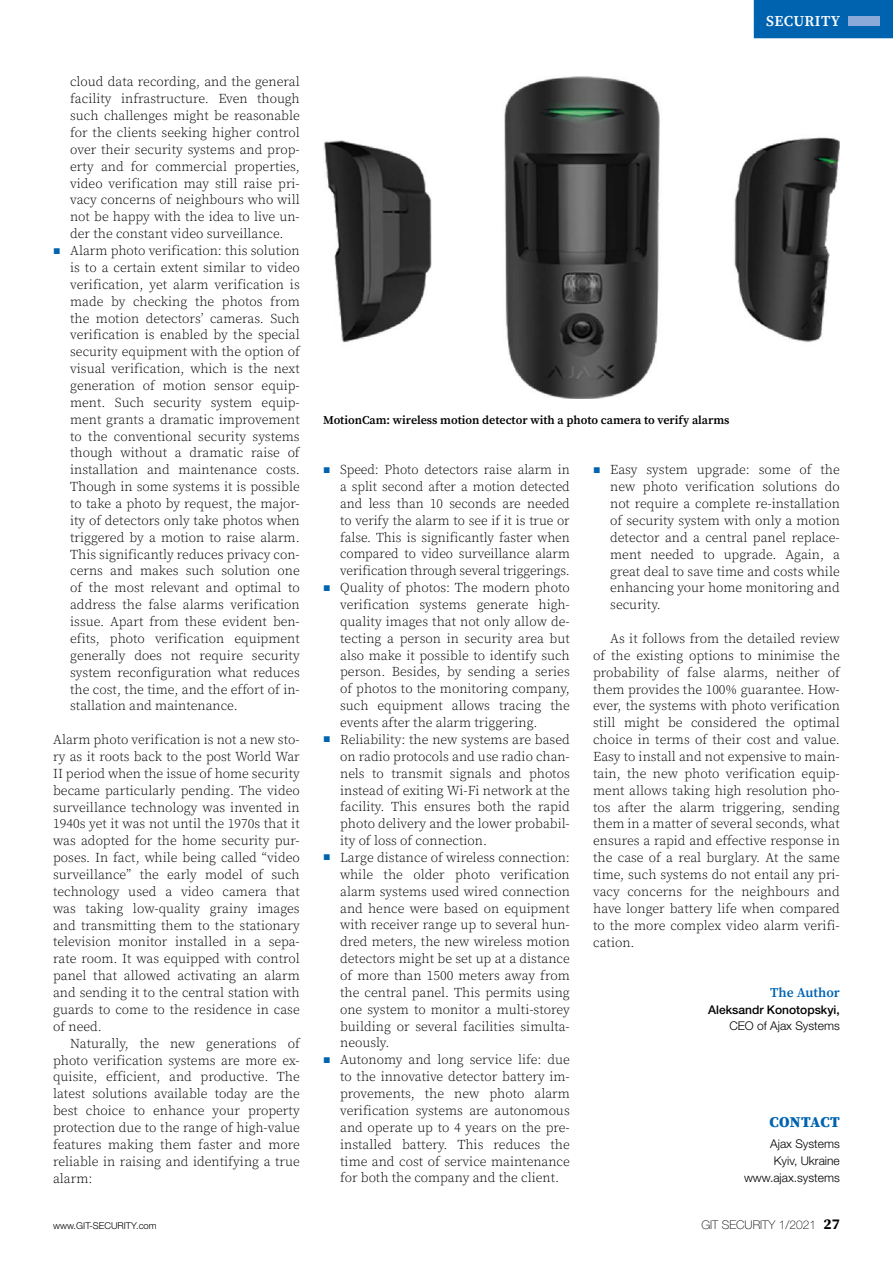
<style>
.page{position:relative;width:893px;height:1263px;background:#fff}
.page>*{position:absolute;margin:0;border:0;box-sizing:border-box;transform-origin:0 0}
.t1{font:600 15px "Source Serif Pro";letter-spacing:.025em;color:#fff}
.t2{font:900 15px "Source Serif Pro";letter-spacing:.015em;color:#0063af}
.t3{font:300 13.5px/16.8px "Source Serif Pro";color:#000;text-align:justify}
.t4{font:600 13.5px "Source Serif Pro";color:#0063af}
.t5{font:600 12px "Source Serif Pro";color:#000}
.t6{font:300 12px/16.8px "Helvetica Neue LT Std";color:#000;text-align:right}
.t7{font:500 12px "Helvetica Neue LT Std";color:#000}
.t8{font:100 12px "Helvetica Neue LT Std";color:#000}
.t9{font:300 9.45px "Helvetica Neue LT Std";color:#000}
.s1{color:#0063af}
.s2{font-family:"Source Serif Pro";font-weight:700;font-size:15px}
</style>
<div class="page">
<img style="left:323px;top:77px;width:517px;height:322px">
<div style="left:754px;top:0;width:139px;height:38px;background:#0063af"></div>
<div style="left:848px;top:16px;width:32px;height:10px;background:#8caad9"></div>
<p class="t3" style="left:70px;top:74px;width:231px">cloud data recording, and the general facility infrastructure. Even though such challenges might be reasonable for the clients seeking higher control over their security systems and prop&shy;erty and for commercial properties, video verification may still raise pri&shy;vacy concerns of neighbours who will not be happy with the idea to live un&shy;der the constant video surveillance.</p>
<p class="t3" style="left:70px;top:243px;width:231px;text-indent:-17px"><span class="s1">▪</span> Alarm photo verification: this solution is to a certain extent similar to video verification, yet alarm verification is made by checking the photos from the motion detectors’ cameras. Such verification is enabled by the special security equipment with the option of visual verification, which is the next generation of motion sensor equip&shy;ment. Such security system equip&shy;ment grants a dramatic improvement to the conventional security systems though without a dramatic raise of installation and maintenance costs.<br>Though in some systems it is possible to take a photo by request, the major&shy;ity of detectors only take photos when triggered by a motion to raise alarm.<br>This significantly reduces privacy con&shy;cerns and makes such solution one of the most relevant and optimal to address the false alarms verification issue. Apart from these evident ben&shy;efits, photo verification equipment generally does not require security system reconfiguration what reduces the cost, the time, and the effort of in&shy;stallation and maintenance.</p>
<p class="t3" style="left:53px;top:732px;width:248px">Alarm photo verification is not a new sto&shy;ry as it roots back to the post World War II period when the issue of home security became particularly pending. The video surveillance technology was invented in 1940s yet it was not until the 1970s that it was adopted for the home security pur&shy;poses. In fact, while being called “video surveillance” the early model of such technology used a video camera that was taking low-quality grainy images and transmitting them to the stationary television monitor installed in a sepa&shy;rate room. It was equipped with control panel that allowed activating an alarm and sending it to the central station with guards to come to the residence in case of need.</p>
<p class="t3" style="left:53px;top:1035px;width:248px;text-indent:17px">Naturally, the new generations of photo verification systems are more ex&shy;quisite, efficient, and productive. The latest solutions available today are the best choice to enhance your property protection due to the range of high-value features making them faster and more reliable in raising and identifying a true alarm:</p>
<p class="t1" style="left:766px;top:12px;width:76px">Security</p>
<p class="t5" style="left:323px;top:413px;width:408px">MotionCam: wireless motion detector with a photo camera to verify alarms</p>
<p class="t3" style="left:340px;top:462px;width:231px;text-indent:-17px"><span class="s1">▪</span> Speed: Photo detectors raise alarm in a split second after a motion detected and less than 10 seconds are needed to verify the alarm to see if it is true or false. This is significantly faster when compared to video surveillance alarm verification through several triggerings.</p>
<p class="t3" style="left:340px;top:580px;width:231px;text-indent:-17px"><span class="s1">▪</span> Quality of photos: The modern photo verification systems generate high&shy;quality images that not only allow de&shy;tecting a person in security area but also make it possible to identify such person. Besides, by sending a series of photos to the monitoring company, such equipment allows tracing the events after the alarm triggering.</p>
<p class="t3" style="left:340px;top:731px;width:231px;text-indent:-17px"><span class="s1">▪</span> Reliability: the new systems are based on radio protocols and use radio chan&shy;nels to transmit signals and photos instead of exiting Wi-Fi network at the facility. This ensures both the rapid photo delivery and the lower probabil&shy;ity of loss of connection.</p>
<p class="t3" style="left:340px;top:849px;width:231px;text-indent:-17px"><span class="s1">▪</span> Large distance of wireless connection: while the older photo verification alarm systems used wired connection and hence were based on equipment with receiver range up to several hun&shy;dred meters, the new wireless motion detectors might be set up at a distance of more than 1500 meters away from the central panel. This permits using one system to monitor a multi-storey building or several facilities simulta&shy;neously.</p>
<p class="t3" style="left:340px;top:1052px;width:231px;text-indent:-17px"><span class="s1">▪</span> Autonomy and long service life: due to the innovative detector battery im&shy;provements, the new photo alarm verification systems are autonomous and operate up to 4 years on the pre&shy;installed battery. This reduces the time and cost of service maintenance for both the company and the client.</p>
<p class="t3" style="left:610px;top:462px;width:231px;text-indent:-17px"><span class="s1">▪</span> Easy system upgrade: some of the new photo verification solutions do not require a complete re-installation of security system with only a motion detector and a central panel replace&shy;ment needed to upgrade. Again, a great deal to save time and costs while enhancing your home monitoring and security.</p>
<p class="t3" style="left:593px;top:631px;width:248px;text-indent:17px">As it follows from the detailed review of the existing options to minimise the probability of false alarms, neither of them provides the 100% guarantee. How&shy;ever, the systems with photo verification still might be considered the optimal choice in terms of their cost and value.<br>Easy to install and not expensive to main&shy;tain, the new photo verification equip&shy;ment allows taking high resolution pho&shy;tos after the alarm triggering, sending them in a matter of several seconds, what ensures a rapid and effective response in the case of a real burglary. At the same time, such systems do not entail any pri&shy;vacy concerns for the neighbours and have longer battery life when compared to the more complex video alarm verifi&shy;cation.</p>
<p class="t4" style="left:770px;top:985px;width:71px">The Author</p>
<p class="t7" style="left:708px;top:1002px;width:133px">Aleksandr Konotopskyi,</p>
<p class="t6" style="left:729px;top:1017px;width:112px">CEO of Ajax Systems</p>
<p class="t2" style="left:770px;top:1113px;width:72px">CONTACT</p>
<p class="t6" style="left:744px;top:1135px;width:97px">Ajax Systems<br>Kyiv, Ukraine www.ajax.systems</p>
<p class="t9" style="left:53px;top:1220px;width:105px">www.GIT-SECURITY.com</p>
<p class="t8" style="left:701px;top:1218px;width:140px">GIT SECURITY 1/2021 <span class="s2">27</span></p>
</div>
